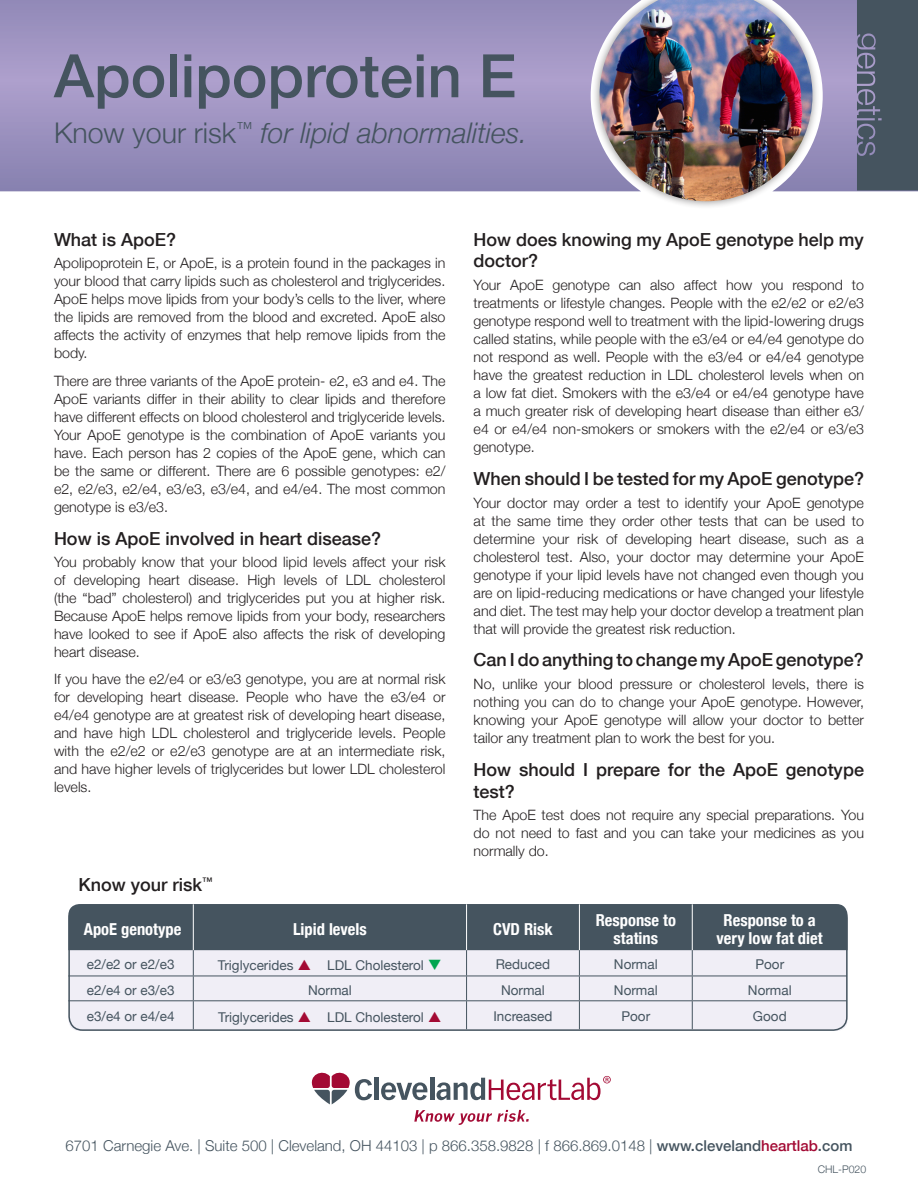
<style>
.page{position:relative;width:918px;height:1188px;background:#fff}
.page>*{position:absolute;margin:0;border:0;box-sizing:border-box;transform-origin:0 0}
.Main_Header{font:500 60px "Helvetica Neue";color:#45545f}
.Information_Text{font:italic 300 28.5px "Helvetica Neue";color:#45545f}
.Headers{font:500 18px/21.6px "Helvetica Neue";color:#231f20}
.White_Headers{font:700 condensed 16.5px/18px "Helvetica Neue";color:#fff;text-align:center}
.t1{font:300 15px "Helvetica Neue";color:#45545f}
.Paragraphs{font:300 14.25px/18px "Helvetica Neue";color:#231f20;text-align:justify}
.Diagnosis{font:13.5px "Helvetica Neue";color:#45545f}
.Paragraphs-2{font:13.5px "Helvetica Neue";color:#45545f}
.t2{font:300 10.5px "Helvetica Neue";color:#45545f}
.s1{font-style:normal}
.s2{color:#00a54f}
.s3{font-weight:500}
.s4{font-weight:500;color:#a30a34}
</style>
<div class="page">
<svg style="left:414px;top:1110px;width:115px;height:15px"></svg>
<div style="left:374px;top:1078px;width:5px;height:22px;background:#45545f"></div>
<svg style="left:381px;top:1082px;width:46px;height:18px"></svg>
<hr style="left:430px;top:1078px;width:4px;height:22px;background:#45545f">
<svg style="left:311px;top:1072px;width:61px;height:32px"></svg>
<svg style="left:436px;top:1076px;width:175px;height:24px"></svg>
<svg style="left:0;top:0;width:857px;height:191px;background:#9c91bf"></svg>
<div style="left:591px;top:0;width:230px;height:209px;background:#231f20;opacity:.5"></div>
<img style="left:599px;top:0;width:213px;height:201px">
<svg style="left:857px;top:0;width:61px;height:191px;background:#4a5865"></svg>
<svg style="left:68px;top:904px;width:780px;height:125px;background:#adb1ba"></svg>
<p class="Main_Header" style="left:54px;top:28px;width:464px">Apolipoprotein E</p>
<p class="Information_Text" style="left:54px;top:111px;width:475px"><span class="s1">Know your risk</span><sup>™</sup> for lipid abnormalities.</p>
<p class="Headers" style="left:54px;top:228px;width:124px">What is ApoE?</p>
<p class="Paragraphs" style="left:54px;top:254px;width:393px">Apolipoprotein E, or ApoE, is a protein found in the packages in your blood that carry lipids such as cholesterol and triglycerides.<br>ApoE helps move lipids from your body’s cells to the liver, where the lipids are removed from the blood and excreted. ApoE also affects the activity of enzymes that help remove lipids from the body.</p>
<p class="Paragraphs" style="left:54px;top:371px;width:393px">There are three variants of the ApoE protein- e2, e3 and e4. The ApoE variants differ in their ability to clear lipids and therefore have different effects on blood cholesterol and triglyceride levels.<br>Your ApoE genotype is the combination of ApoE variants you have. Each person has 2 copies of the ApoE gene, which can be the same or different. There are 6 possible genotypes: e2/ e2, e2/e3, e2/e4, e3/e3, e3/e4, and e4/e4. The most common genotype is e3/e3.</p>
<p class="Headers" style="left:54px;top:527px;width:329px">How is ApoE involved in heart disease?</p>
<p class="Paragraphs" style="left:54px;top:552px;width:393px">You probably know that your blood lipid levels affect your risk of developing heart disease. High levels of LDL cholesterol (the “bad” cholesterol) and triglycerides put you at higher risk.<br>Because ApoE helps remove lipids from your body, researchers have looked to see if ApoE also affects the risk of developing heart disease.</p>
<p class="Paragraphs" style="left:54px;top:669px;width:393px">If you have the e2/e4 or e3/e3 genotype, you are at normal risk for developing heart disease. People who have the e3/e4 or e4/e4 genotype are at greatest risk of developing heart disease, and have high LDL cholesterol and triglyceride levels. People with the e2/e2 or e2/e3 genotype are at an intermediate risk, and have higher levels of triglycerides but lower LDL cholesterol levels.</p>
<p class="Headers" style="left:78px;top:873px;width:136px">Know your risk<sup>™</sup></p>
<p class="Headers" style="left:474px;top:228px;width:392px">How does knowing my ApoE genotype help my doctor?</p>
<p class="Paragraphs" style="left:474px;top:275px;width:392px">Your ApoE genotype can also affect how you respond to treatments or lifestyle changes. People with the e2/e2 or e2/e3 genotype respond well to treatment with the lipid-lowering drugs called statins, while people with the e3/e4 or e4/e4 genotype do not respond as well. People with the e3/e4 or e4/e4 genotype have the greatest reduction in LDL cholesterol levels when on a low fat diet. Smokers with the e3/e4 or e4/e4 genotype have a much greater risk of developing heart disease than either e3/ e4 or e4/e4 non-smokers or smokers with the e2/e4 or e3/e3 genotype.</p>
<p class="Headers" style="left:474px;top:467px;width:392px">When should I be tested for my ApoE genotype?</p>
<p class="Paragraphs" style="left:474px;top:493px;width:392px">Your doctor may order a test to identify your ApoE genotype at the same time they order other tests that can be used to determine your risk of developing heart disease, such as a cholesterol test. Also, your doctor may determine your ApoE genotype if your lipid levels have not changed even though you are on lipid-reducing medications or have changed your lifestyle and diet. The test may help your doctor develop a treatment plan that will provide the greatest risk reduction.</p>
<p class="Headers" style="left:474px;top:648px;width:392px">Can I do anything to change my ApoE genotype?</p>
<p class="Paragraphs" style="left:474px;top:674px;width:392px">No, unlike your blood pressure or cholesterol levels, there is nothing you can do to change your ApoE genotype. However, knowing your ApoE genotype will allow your doctor to better tailor any treatment plan to work the best for you.</p>
<p class="Headers" style="left:474px;top:758px;width:392px">How should I prepare for the ApoE genotype test?</p>
<p class="Paragraphs" style="left:474px;top:805px;width:392px">The ApoE test does not require any special preparations. You do not need to fast and you can take your medicines as you normally do.</p>
<p class="White_Headers" style="left:84px;top:919px;width:99px">ApoE genotype</p>
<p class="White_Headers" style="left:293px;top:919px;width:75px">Lipid levels</p>
<p class="White_Headers" style="left:493px;top:919px;width:61px">CVD Risk</p>
<p class="White_Headers" style="left:596px;top:910px;width:82px">Response to statins</p>
<p class="White_Headers" style="left:717px;top:910px;width:108px">Response to a very low fat diet</p>
<p class="Diagnosis" style="left:87px;top:955px;width:89px">e2/e2 or e2/e3</p>
<p class="Paragraphs-2" style="left:218px;top:955px;width:77px">Triglycerides</p>
<p class="Paragraphs-2" style="left:327px;top:955px;width:116px">LDL Cholesterol <span class="s2">❑</span></p>
<p class="Diagnosis" style="left:496px;top:955px;width:56px">Reduced</p>
<p class="Diagnosis" style="left:614px;top:955px;width:45px">Normal</p>
<p class="Diagnosis" style="left:755px;top:955px;width:30px">Poor</p>
<p class="Diagnosis" style="left:87px;top:980px;width:89px">e2/e4 or e3/e3</p>
<p class="Diagnosis" style="left:308px;top:980px;width:45px">Normal</p>
<p class="Diagnosis" style="left:501px;top:980px;width:45px">Normal</p>
<p class="Diagnosis" style="left:614px;top:980px;width:45px">Normal</p>
<p class="Diagnosis" style="left:748px;top:980px;width:45px">Normal</p>
<p class="Diagnosis" style="left:87px;top:1007px;width:89px">e3/e4 or e4/e4</p>
<p class="Paragraphs-2" style="left:218px;top:1007px;width:77px">Triglycerides</p>
<p class="Paragraphs-2" style="left:327px;top:1007px;width:98px">LDL Cholesterol</p>
<p class="Diagnosis" style="left:493px;top:1007px;width:61px">Increased</p>
<p class="Diagnosis" style="left:621px;top:1007px;width:30px">Poor</p>
<p class="Diagnosis" style="left:753px;top:1007px;width:35px">Good</p>
<p class="t1" style="left:66px;top:1133px;width:788px">6701 Carnegie Ave. | Suite 500 | Cleveland, OH 44103 | p 866.358.9828 | f 866.869.0148 | <span class="s3">www.cleveland</span><span class="s4">heartlab</span><span class="s3">.com</span></p>
<p class="t2" style="left:818px;top:1161px;width:50px">CHL-P020</p>
</div>
